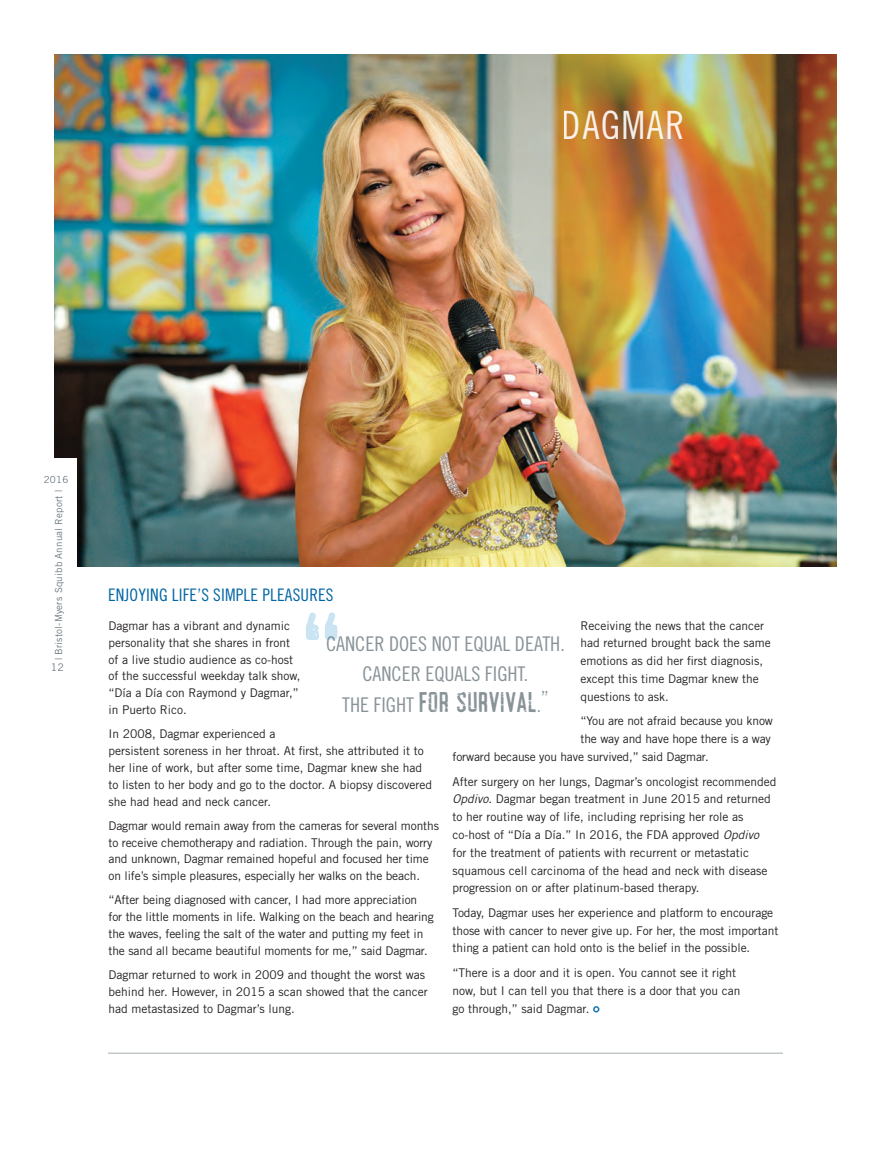
<style>
.page{position:relative;width:891px;height:1161px;background:#fff}
.page>*{position:absolute;margin:0;border:0;box-sizing:border-box;transform-origin:0 0}
.t1{font:142.5px "Arbuz";color:#7dbce1}
.t2{font:39px "Trade Gothic LT Std Cn 18";letter-spacing:.03em;color:#fff}
.t3{font:28.5px "Arbuz";color:#6b787f}
.t4{font:20.25px/30px "Trade Gothic LT Std Cn 18";color:#6b787f;text-align:center}
.t5{font:17.25px "Trade Gothic LT Std Cn 18";letter-spacing:.01em;color:#0065a4}
.t6{font:12px/17px "Trade Gothic LT Std";color:#231f20}
.t7{font:10.5px "Trade Gothic LT Std";color:#6b787f}
.t8{font:9.75px "Trade Gothic LT Std";letter-spacing:.02em;color:#6b787f}
.s1{font-family:"Trade Gothic LT Std Cn 18";font-size:20.25px}
.s2{font-family:"Trade Gothic LT Std Cn 18";font-size:19.5px}
.s3{font-style:italic}
</style>
<div class="page">
<hr style="left:108px;top:1053px;width:675px;height:1px;background:#a4afb1">
<img style="left:55px;top:54px;width:782px;height:513px">
<svg style="left:593px;top:1006px;width:6px;height:6px"></svg>
<div style="left:47px;top:458px;width:30px;height:227px;background:#fff"></div>
<h2 class="t2" style="left:562px;top:102px;width:124px">DAGMAR</h2>
<p class="t8" style="left:44px;top:474px;width:26px">2016</p>
<p class="t8" style="left:53px;top:660px;width:172px;rotate:-90deg">| Bristol-Myers Squibb Annual Report |</p>
<p class="t7" style="left:51px;top:661px;width:15px">12</p>
<p class="t5" style="left:108px;top:584px;width:227px">ENJOYING LIFE’S SIMPLE PLEASURES</p>
<h1 class="t1" style="left:301px;top:582px;width:42px">“</h1>
<h3 class="t4" style="left:326px;top:629px;width:240px">CANCER DOES NOT EQUAL DEATH.<br>CANCER EQUALS FIGHT.</h3>
<h3 class="t3" style="left:342px;top:686px;width:208px"><span class="s1">THE FIGHT</span> FOR SURVIVAL<span class="s2">.</span><sup>”</sup></h3>
<p class="t6" style="left:109px;top:617px;width:193px">Dagmar has a vibrant and dynamic personality that she shares in front of a live studio audience as co-host of the successful weekday talk show, “Día a Día con Raymond y Dagmar,” in Puerto Rico.</p>
<p class="t6" style="left:109px;top:725px;width:325px">In 2008, Dagmar experienced a<br>persistent soreness in her throat. At first, she attributed it to her line of work, but after some time, Dagmar knew she had to listen to her body and go to the doctor. A biopsy discovered she had head and neck cancer.</p>
<p class="t6" style="left:109px;top:817px;width:332px">Dagmar would remain away from the cameras for several months to receive chemotherapy and radiation. Through the pain, worry and unknown, Dagmar remained hopeful and focused her time on life’s simple pleasures, especially her walks on the beach.</p>
<p class="t6" style="left:109px;top:891px;width:327px">“After being diagnosed with cancer, I had more appreciation for the little moments in life. Walking on the beach and hearing the waves, feeling the salt of the water and putting my feet in the sand all became beautiful moments for me,” said Dagmar.</p>
<p class="t6" style="left:109px;top:966px;width:321px">Dagmar returned to work in 2009 and thought the worst was behind her. However, in 2015 a scan showed that the cancer had metastasized to Dagmar’s lung.</p>
<p class="t6" style="left:580px;top:616px;width:192px;line-height:17.9px">Receiving the news that the cancer had returned brought back the same emotions as did her first diagnosis, except this time Dagmar knew the questions to ask.</p>
<p class="t6" style="left:580px;top:713px;width:194px">“You are not afraid because you know</p>
<p class="t6" style="left:580px;top:730px;width:192px">the way and have hope there is a way</p>
<p class="t6" style="left:453px;top:748px;width:258px">forward because you have survived,” said Dagmar.</p>
<p class="t6" style="left:453px;top:772px;width:325px;line-height:17.9px">After surgery on her lungs, Dagmar’s oncologist recommended <span class="s3">Opdivo</span>. Dagmar began treatment in June 2015 and returned to her routine way of life, including reprising her role as co-host of “Día a Día.” In 2016, the FDA approved <span class="s3">Opdivo<br></span>for the treatment of patients with recurrent or metastatic squamous cell carcinoma of the head and neck with disease progression on or after platinum-based therapy.</p>
<p class="t6" style="left:453px;top:904px;width:327px;line-height:17.9px">Today, Dagmar uses her experience and platform to encourage those with cancer to never give up. For her, the most important thing a patient can hold onto is the belief in the possible.</p>
<p class="t6" style="left:453px;top:964px;width:289px;line-height:17.9px">“There is a door and it is open. You cannot see it right now, but I can tell you that there is a door that you can go through,” said Dagmar.</p>
</div>
